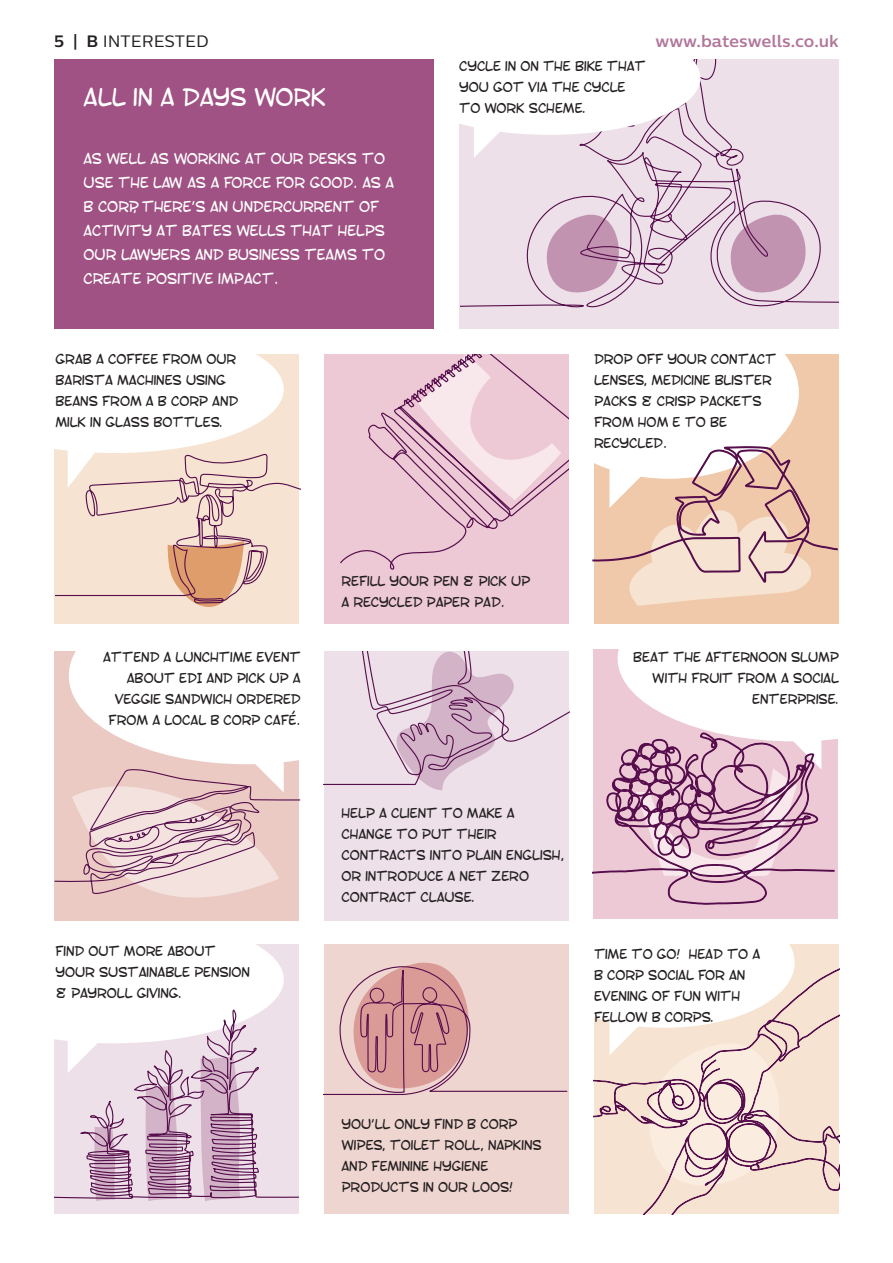
<style>
.page{position:relative;width:893px;height:1263px;background:#fff}
.page>*{position:absolute;margin:0;border:0;box-sizing:border-box;transform-origin:0 0}
.t1{font:27px "SF Toontime";color:#fff}
.t2{font:16.5px/24px "SF Toontime";color:#fff}
.t3{font:700 16.5px "Centrale Sans";color:#b2779b}
.t4{font:16.5px "Centrale Sans";color:#231f20}
.t5{font:15px/21px "SF Toontime";color:#231f20}
.s1{font-weight:700}
</style>
<div class="page">
<div style="left:54px;top:944px;width:245px;height:270px;background:#ede0e8"></div>
<div style="left:593px;top:649px;width:245px;height:270px;background:#edc8d5"></div>
<svg style="left:618px;top:649px;width:220px;height:91px;background:#fdfafb"></svg>
<div style="left:594px;top:354px;width:245px;height:270px;background:#efc9aa"></div>
<div style="left:539px;top:307px;width:260px;height:172px;background:#fff;border-radius:50%"></div>
<div style="left:54px;top:652px;width:245px;height:269px;background:#ebcac3"></div>
<div style="left:459px;top:59px;width:380px;height:270px;background:#ede0e8"></div>
<div style="left:69px;top:587px;width:354px;height:177px;background:#fff;border-radius:50%"></div>
<div style="left:54px;top:944px;width:230px;height:257px;background:#fff"></div>
<div style="left:324px;top:944px;width:245px;height:270px;background:#efd5d0"></div>
<div style="left:324px;top:354px;width:245px;height:270px;background:#edc8d5"></div>
<svg style="left:460px;top:59px;width:379px;height:249px"></svg>
<div style="left:399px;top:21px;width:301px;height:114px;background:#fff;border-radius:50%"></div>
<svg style="left:474px;top:127px;width:32px;height:31px"></svg>
<div style="left:54px;top:59px;width:380px;height:270px;background:#9f5283"></div>
<svg style="left:54px;top:354px;width:247px;height:266px"></svg>
<svg style="left:340px;top:354px;width:229px;height:216px"></svg>
<svg style="left:593px;top:446px;width:244px;height:160px"></svg>
<svg style="left:54px;top:1007px;width:245px;height:193px"></svg>
<svg style="left:54px;top:746px;width:247px;height:152px"></svg>
<svg style="left:592px;top:723px;width:242px;height:181px"></svg>
<svg style="left:323px;top:962px;width:245px;height:133px"></svg>
<svg style="left:594px;top:969px;width:245px;height:245px"></svg>
<div style="left:324px;top:652px;width:245px;height:269px;background:#ede0e8"></div>
<svg style="left:323px;top:651px;width:247px;height:139px"></svg>
<p class="t4" style="left:54px;top:31px;width:156px"><span class="s1">5 | B</span> INTERESTED</p>
<p class="t3" style="left:655px;top:31px;width:185px">www.bateswells.co.uk</p>
<h1 class="t1" style="left:84px;top:77px;width:244px">ALL IN A DAYS WORK</h1>
<p class="t2" style="left:84px;top:145px;width:312px">AS WELL AS WORKING AT OUR DESKS TO<br>USE THE LAW AS A FORCE FOR GOOD. AS A<br>B CORP, THERE’S AN UNDERCURRENT OF<br>ACTIVITY AT BATES WELLS THAT HELPS<br>OUR LAWYERS AND BUSINESS TEAMS TO<br>CREATE POSITIVE IMPACT.</p>
<p class="t5" style="left:55px;top:347px;width:184px">GRAB A COFFEE FROM OUR<br>BARISTA MACHINES USING<br>BEANS FROM A B CORP AND<br>MILK IN GLASS BOTTLES.</p>
<p class="t5" style="left:459px;top:54px;width:188px">CYCLE IN ON THE BIKE THAT<br>YOU GOT VIA THE CYCLE<br>TO WORK SCHEME.</p>
<p class="t5" style="left:594px;top:347px;width:184px">DROP OFF YOUR CONTACT<br>LENSES, MEDICINE BLISTER<br>PACKS &amp; CRISP PACKETS<br>FROM HOM E TO BE<br>RECYCLED.</p>
<p class="t5" style="left:103px;top:645px;width:199px;text-align:right">ATTEND A LUNCHTIME EVENT<br>ABOUT EDI AND PICK UP A<br>VEGGIE SANDWICH ORDERED<br>FROM A LOCAL B CORP CAFÉ.</p>
<p class="t5" style="left:55px;top:939px;width:196px">FIND OUT MORE ABOUT<br>YOUR SUSTAINABLE PENSION &amp; PAYROLL GIVING.</p>
<p class="t5" style="left:341px;top:569px;width:190px">REFILL YOUR PEN &amp; PICK UP<br>A RECYCLED PAPER PAD.</p>
<p class="t5" style="left:633px;top:645px;width:207px;text-align:right">BEAT THE AFTERNOON SLUMP<br>WITH FRUIT FROM A SOCIAL<br>ENTERPRISE.</p>
<p class="t5" style="left:341px;top:801px;width:224px">HELP A CLIENT TO MAKE A<br>CHANGE TO PUT THEIR<br>CONTRACTS INTO PLAIN ENGLISH,<br>OR INTRODUCE A NET ZERO<br>CONTRACT CLAUSE.</p>
<p class="t5" style="left:594px;top:942px;width:168px">TIME TO GO! HEAD TO A<br>B CORP SOCIAL FOR AN<br>EVENING OF FUN WITH<br>FELLOW B CORPS.</p>
<p class="t5" style="left:341px;top:1112px;width:202px">YOU’LL ONLY FIND B CORP<br>WIPES, TOILET ROLL, NAPKINS<br>AND FEMININE HYGIENE<br>PRODUCTS IN OUR LOOS!</p>
</div>
